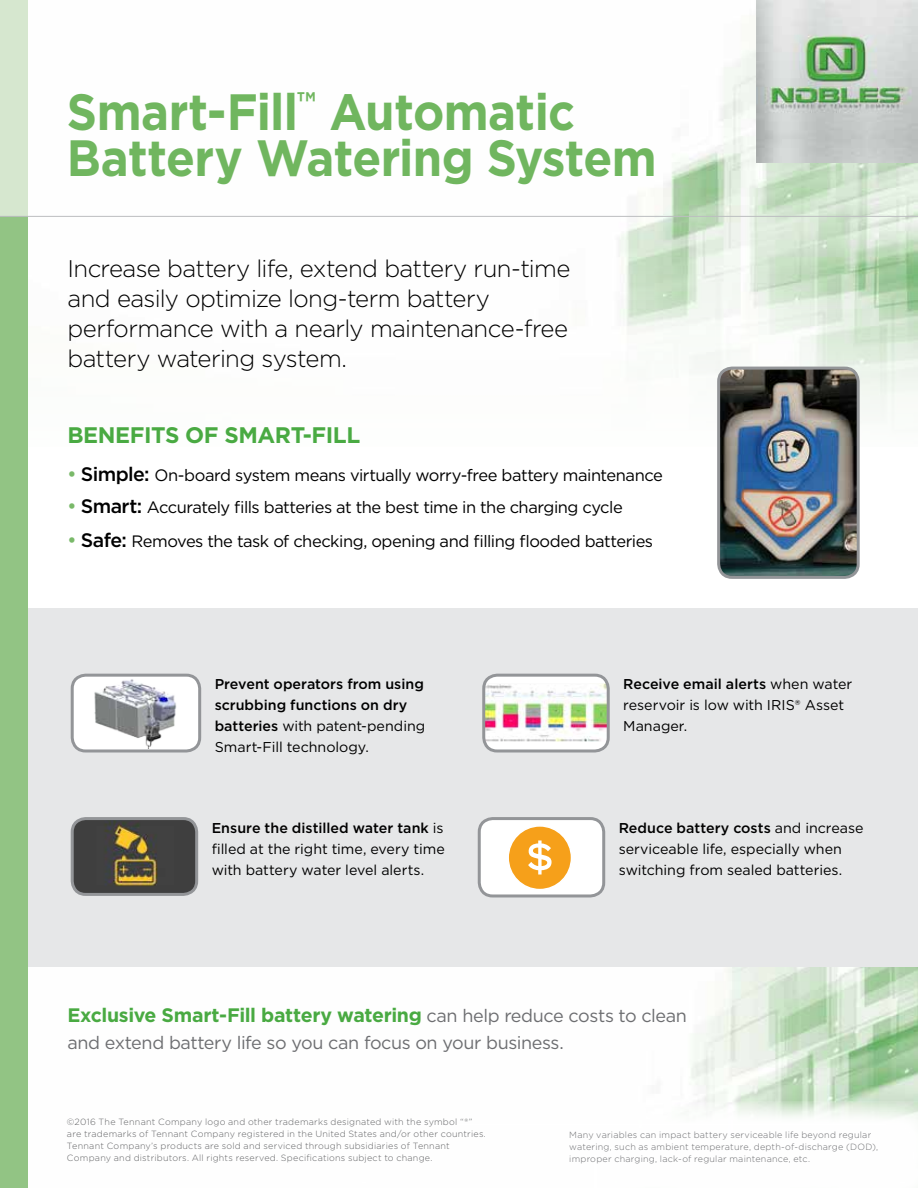
<style>
.page{position:relative;width:918px;height:1188px;background:#fff}
.page>*{position:absolute;margin:0;border:0;box-sizing:border-box;transform-origin:0 0}
.t1{font:700 51px/46.5px "Gotham";letter-spacing:-.015em;color:#70b65f;scale:.93 1}
.t2{font:300 24px/30px "Gotham";letter-spacing:-.025em;color:#000}
.t3{font:700 22.5px "Gotham";letter-spacing:-.02em;color:#49aa42}
.t4{font:700 19.5px "Gotham";letter-spacing:-.02em;color:#49aa42}
.t5{font:18px "Gotham";letter-spacing:-.02em;color:#6d6e71}
.t6{font:16.5px "Gotham";letter-spacing:-.03em;color:#000}
.t7{font:14.25px/21px "Gotham";letter-spacing:-.005em;color:#000}
.t8{font:500 14.25px/21px "Gotham";color:#000}
.t9{font:300 9px/12px "Gotham";letter-spacing:.025em;color:#636466}
.t10{font:300 9px/12px "Gotham";letter-spacing:.025em;color:#6d6e71}
.s1{font-family:"Stone Sans IIITC Com";font-stretch:condensed;font-size:19.5px;color:#79b969}
.s2{font-weight:500;font-size:19.5px}
.s3{font-weight:400}
.s4{font-weight:500}
.s5{font-weight:400;font-size:18px;color:#6d6e71}
</style>
<div class="page">
<img style="left:27px;top:0;width:891px;height:447px">
<img style="left:27px;top:967px;width:891px;height:221px">
<div style="left:21px;top:608px;width:897px;height:359px;background:#e6e7e8"></div>
<div style="left:0;top:177px;width:27px;height:1011px;background:#92c484"></div>
<div style="left:0;top:0;width:27px;height:216px;background:#d6e7cf"></div>
<div style="left:484px;top:675px;width:124px;height:76px;background:#fff;border-radius:14px"></div>
<img style="left:486px;top:683px;width:120px;height:59px">
<div style="left:482px;top:674px;width:128px;height:78px;border:3px solid #939598;border-radius:14px"></div>
<img style="left:73px;top:821px;width:123px;height:71px">
<div style="left:71px;top:817px;width:127px;height:79px;border:3px solid #939598;border-radius:14px"></div>
<div style="left:72px;top:675px;width:128px;height:76px;background:#fff;border-radius:14px"></div>
<img style="left:94px;top:679px;width:83px;height:69px">
<div style="left:71px;top:674px;width:130px;height:78px;border:3px solid #939598;border-radius:14px"></div>
<div style="left:479px;top:819px;width:125px;height:77px;background:#fff;border-radius:14px"></div>
<div style="left:478px;top:817px;width:127px;height:80px;border:3px solid #939598;border-radius:14px"></div>
<div style="left:508px;top:826px;width:64px;height:64px;background:#f6a01a;border-radius:50%"></div>
<div style="left:507px;top:825px;width:65px;height:65px;border:2px solid #fff;border-radius:50%"></div>
<svg style="left:528px;top:840px;width:24px;height:35px"></svg>
<hr style="left:0;top:216px;width:918px;height:1px;background:#bcbec0">
<img style="left:719px;top:368px;width:139px;height:207px">
<div style="left:717px;top:367px;width:143px;height:212px;border:3px solid #939598;border-radius:14px"></div>
<div style="left:330px;top:1101px;width:588px;height:87px;background:#fff"></div>
<img style="left:756px;top:0;width:162px;height:162px">
<h1 class="t1" style="left:67px;top:88px;width:636px">Smart-Fill<sup>™</sup> Automatic<br>Battery Watering System</h1>
<h2 class="t2" style="left:67px;top:253px;width:505px">Increase battery life, extend battery run-time and easily optimize long-term battery performance with a nearly maintenance-free battery watering system.</h2>
<h3 class="t3" style="left:67px;top:421px;width:294px">BENEFITS OF SMART-FILL</h3>
<h3 class="t6" style="left:67px;top:465px;width:597px"><span class="s1">•</span> <span class="s2">Simple:</span> On-board system means virtually worry-free battery maintenance</h3>
<h3 class="t6" style="left:67px;top:496px;width:557px"><span class="s1">•</span> <span class="s2">Smart:</span> Accurately fills batteries at the best time in the charging cycle</h3>
<h3 class="t6" style="left:67px;top:531px;width:587px"><span class="s1">•</span> <span class="s2">Safe:</span> Removes the task of checking, opening and filling flooded batteries</h3>
<h3 class="t8" style="left:215px;top:673px;width:212px">Prevent operators from using scrubbing functions on dry batteries <span class="s3">with patent-pending<br>Smart-Fill technology.</span></h3>
<h3 class="t7" style="left:212px;top:818px;width:235px;text-align:justify"><span class="s4">Ensure the distilled water tank</span> is filled at the right time, every time with battery water level alerts.</h3>
<h3 class="t7" style="left:623px;top:673px;width:231px"><span class="s4">Receive email alerts</span> when water reservoir is low with IRIS® Asset<br>Manager.</h3>
<h3 class="t7" style="left:619px;top:818px;width:246px"><span class="s4">Reduce battery costs</span> and increase serviceable life, especially when switching from sealed batteries.</h3>
<h3 class="t4" style="left:67px;top:1002px;width:621px">Exclusive Smart-Fill battery watering <span class="s5">can help reduce costs to clean</span></h3>
<h3 class="t5" style="left:67px;top:1031px;width:498px">and extend battery life so you can focus on your business.</h3>
<p class="t9" style="left:67px;top:1116px;width:420px">©2016 The Tennant Company logo and other trademarks designated with the symbol “®” are trademarks of Tennant Company registered in the United States and/or other countries.<br>Tennant Company’s products are sold and serviced through subsidiaries of Tennant Company and distributors. All rights reserved. Specifications subject to change.</p>
<p class="t10" style="left:569px;top:1128px;width:311px">Many variables can impact battery serviceable life beyond regular watering, such as ambient temperature, depth-of-discharge (DOD), improper charging, lack-of regular maintenance, etc.</p>
</div>
